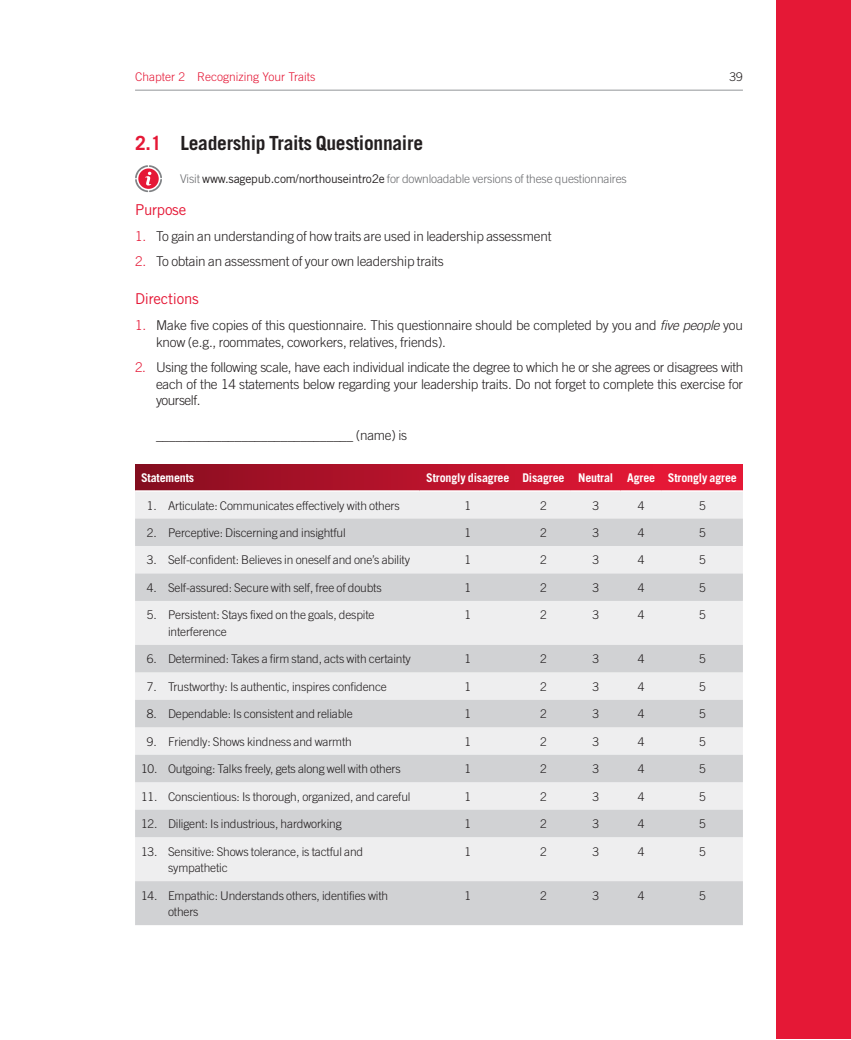
<style>
.page{position:relative;width:851px;height:1040px;background:#fff}
.page>*{position:absolute;margin:0;border:0;box-sizing:border-box;transform-origin:0 0}
.Application_Title{font:700 19.5px "Trade Gothic";letter-spacing:-.015em;color:#231f20}
.Application_Head{font:15px "Trade Gothic";letter-spacing:-.015em;color:#e51836}
.Application_NL{font:300 13.5px/16.5px "Trade Gothic";letter-spacing:-.015em;color:#231f20}
.Table_Text{font:300 12px/16.5px "Trade Gothic";letter-spacing:-.015em;color:#231f20}
.Multimedia_text{font:300 12px "Trade Gothic";letter-spacing:-.015em;color:#6c6d70}
.Table_Text-2{font:700 12px "Trade Gothic";letter-spacing:-.015em;color:#fff}
.recto_chapter_title{font:300 12px "Trade Gothic";color:#e51836}
.page_number{font:300 12px "Trade Gothic";color:#231f20}
.s1{color:#e51836}
.s2{font-weight:400;color:#231f20}
.s3{font-style:italic}
</style>
<div class="page">
<hr style="left:135px;top:90px;width:607px;height:1px;background:#939598">
<div style="left:775px;top:1px;width:75px;height:1038px;background:#e51836"></div>
<div style="left:135px;top:464px;width:607px;height:27px;background:linear-gradient(to right,#870e20,#f01939)"></div>
<div style="left:135px;top:492px;width:607px;height:26px;background:#eeeeef"></div>
<svg style="left:135px;top:518px;width:607px;height:407px;background:#dfdfe1"></svg>
<hr style="left:135px;top:490px;width:284px;height:2px;background:#fff">
<hr style="left:419px;top:490px;width:97px;height:2px;background:#fff">
<hr style="left:516px;top:490px;width:55px;height:2px;background:#fff">
<hr style="left:571px;top:490px;width:49px;height:2px;background:#fff">
<hr style="left:620px;top:490px;width:41px;height:2px;background:#fff">
<hr style="left:662px;top:490px;width:80px;height:2px;background:#fff">
<svg style="left:135px;top:165px;width:27px;height:27px"></svg>
<p class="recto_chapter_title" style="left:135px;top:70px;width:182px">Chapter 2 Recognizing Your Traits</p>
<p class="page_number" style="left:729px;top:70px;width:15px">39</p>
<p class="Application_Title" style="left:135px;top:131px;width:289px"><span class="s1">2.1</span> Leadership Traits Questionnaire</p>
<p class="Multimedia_text" style="left:180px;top:172px;width:448px">Visit <span class="s2">www.sagepub.com/northouseintro2e</span> for downloadable versions of these questionnaires</p>
<p class="Application_Head" style="left:135px;top:200px;width:53px">Purpose</p>
<p class="Application_NL" style="left:135px;top:228px;width:418px"><span class="s1">1.</span> To gain an understanding of how traits are used in leadership assessment</p>
<p class="Application_NL" style="left:135px;top:253px;width:310px"><span class="s1">2.</span> To obtain an assessment of your own leadership traits</p>
<p class="Application_Head" style="left:135px;top:289px;width:65px">Directions</p>
<p class="Application_NL" style="left:156px;top:317px;width:588px;text-indent:-21px"><span class="s1">1.</span> Make five copies of this questionnaire. This questionnaire should be completed by you and <span class="s3">five people</span> you know (e.g., roommates, coworkers, relatives, friends).</p>
<p class="Application_NL" style="left:156px;top:359px;width:589px;text-align:justify;text-indent:-21px"><span class="s1">2.</span> Using the following scale, have each individual indicate the degree to which he or she agrees or disagrees with each of the 14 statements below regarding your leadership traits. Do not forget to complete this exercise for yourself.</p>
<p class="Application_NL" style="left:156px;top:426px;width:253px">______________________________ (name) is</p>
<p class="Table_Text-2" style="left:141px;top:470px;width:55px">Statements</p>
<p class="Table_Text-2" style="left:426px;top:470px;width:85px">Strongly disagree</p>
<p class="Table_Text-2" style="left:522px;top:470px;width:44px">Disagree</p>
<p class="Table_Text-2" style="left:578px;top:470px;width:36px">Neutral</p>
<p class="Table_Text-2" style="left:627px;top:470px;width:29px">Agree</p>
<p class="Table_Text-2" style="left:668px;top:470px;width:70px">Strongly agree</p>
<p class="Table_Text" style="left:147px;top:497px;width:254px">1. Articulate: Communicates effectively with others</p>
<p class="Table_Text" style="left:464px;top:497px;width:8px">1</p>
<p class="Table_Text" style="left:540px;top:497px;width:8px">2</p>
<p class="Table_Text" style="left:592px;top:497px;width:8px">3</p>
<p class="Table_Text" style="left:637px;top:497px;width:8px">4</p>
<p class="Table_Text" style="left:699px;top:497px;width:8px">5</p>
<p class="Table_Text" style="left:147px;top:524px;width:200px">2. Perceptive: Discerning and insightful</p>
<p class="Table_Text" style="left:464px;top:524px;width:8px">1</p>
<p class="Table_Text" style="left:540px;top:524px;width:8px">2</p>
<p class="Table_Text" style="left:592px;top:524px;width:8px">3</p>
<p class="Table_Text" style="left:637px;top:524px;width:8px">4</p>
<p class="Table_Text" style="left:699px;top:524px;width:8px">5</p>
<p class="Table_Text" style="left:147px;top:552px;width:265px">3. Self-confident: Believes in oneself and one’s ability</p>
<p class="Table_Text" style="left:464px;top:552px;width:8px">1</p>
<p class="Table_Text" style="left:540px;top:552px;width:8px">2</p>
<p class="Table_Text" style="left:592px;top:552px;width:8px">3</p>
<p class="Table_Text" style="left:637px;top:552px;width:8px">4</p>
<p class="Table_Text" style="left:699px;top:552px;width:8px">5</p>
<p class="Table_Text" style="left:147px;top:579px;width:236px">4. Self-assured: Secure with self, free of doubts</p>
<p class="Table_Text" style="left:464px;top:579px;width:8px">1</p>
<p class="Table_Text" style="left:540px;top:579px;width:8px">2</p>
<p class="Table_Text" style="left:592px;top:579px;width:8px">3</p>
<p class="Table_Text" style="left:637px;top:579px;width:8px">4</p>
<p class="Table_Text" style="left:699px;top:579px;width:8px">5</p>
<p class="Table_Text" style="left:168px;top:606px;width:208px;text-indent:-21px">5. Persistent: Stays fixed on the goals, despite interference</p>
<p class="Table_Text" style="left:464px;top:606px;width:8px">1</p>
<p class="Table_Text" style="left:540px;top:606px;width:8px">2</p>
<p class="Table_Text" style="left:592px;top:606px;width:8px">3</p>
<p class="Table_Text" style="left:637px;top:606px;width:8px">4</p>
<p class="Table_Text" style="left:699px;top:606px;width:8px">5</p>
<p class="Table_Text" style="left:147px;top:650px;width:265px">6. Determined: Takes a firm stand, acts with certainty</p>
<p class="Table_Text" style="left:464px;top:650px;width:8px">1</p>
<p class="Table_Text" style="left:540px;top:650px;width:8px">2</p>
<p class="Table_Text" style="left:592px;top:650px;width:8px">3</p>
<p class="Table_Text" style="left:637px;top:650px;width:8px">4</p>
<p class="Table_Text" style="left:699px;top:650px;width:8px">5</p>
<p class="Table_Text" style="left:147px;top:678px;width:241px">7. Trustworthy: Is authentic, inspires confidence</p>
<p class="Table_Text" style="left:464px;top:678px;width:8px">1</p>
<p class="Table_Text" style="left:540px;top:678px;width:8px">2</p>
<p class="Table_Text" style="left:592px;top:678px;width:8px">3</p>
<p class="Table_Text" style="left:637px;top:678px;width:8px">4</p>
<p class="Table_Text" style="left:699px;top:678px;width:8px">5</p>
<p class="Table_Text" style="left:147px;top:705px;width:207px">8. Dependable: Is consistent and reliable</p>
<p class="Table_Text" style="left:464px;top:705px;width:8px">1</p>
<p class="Table_Text" style="left:540px;top:705px;width:8px">2</p>
<p class="Table_Text" style="left:592px;top:705px;width:8px">3</p>
<p class="Table_Text" style="left:637px;top:705px;width:8px">4</p>
<p class="Table_Text" style="left:699px;top:705px;width:8px">5</p>
<p class="Table_Text" style="left:147px;top:733px;width:206px">9. Friendly: Shows kindness and warmth</p>
<p class="Table_Text" style="left:464px;top:733px;width:8px">1</p>
<p class="Table_Text" style="left:540px;top:733px;width:8px">2</p>
<p class="Table_Text" style="left:592px;top:733px;width:8px">3</p>
<p class="Table_Text" style="left:637px;top:733px;width:8px">4</p>
<p class="Table_Text" style="left:699px;top:733px;width:8px">5</p>
<p class="Table_Text" style="left:141px;top:760px;width:261px">10. Outgoing: Talks freely, gets along well with others</p>
<p class="Table_Text" style="left:464px;top:760px;width:8px">1</p>
<p class="Table_Text" style="left:540px;top:760px;width:8px">2</p>
<p class="Table_Text" style="left:592px;top:760px;width:8px">3</p>
<p class="Table_Text" style="left:637px;top:760px;width:8px">4</p>
<p class="Table_Text" style="left:699px;top:760px;width:8px">5</p>
<p class="Table_Text" style="left:141px;top:788px;width:271px">11. Conscientious: Is thorough, organized, and careful</p>
<p class="Table_Text" style="left:464px;top:788px;width:8px">1</p>
<p class="Table_Text" style="left:540px;top:788px;width:8px">2</p>
<p class="Table_Text" style="left:592px;top:788px;width:8px">3</p>
<p class="Table_Text" style="left:637px;top:788px;width:8px">4</p>
<p class="Table_Text" style="left:699px;top:788px;width:8px">5</p>
<p class="Table_Text" style="left:141px;top:815px;width:202px">12. Diligent: Is industrious, hardworking</p>
<p class="Table_Text" style="left:464px;top:815px;width:8px">1</p>
<p class="Table_Text" style="left:540px;top:815px;width:8px">2</p>
<p class="Table_Text" style="left:592px;top:815px;width:8px">3</p>
<p class="Table_Text" style="left:637px;top:815px;width:8px">4</p>
<p class="Table_Text" style="left:699px;top:815px;width:8px">5</p>
<p class="Table_Text" style="left:168px;top:843px;width:197px;text-indent:-27px">13. Sensitive: Shows tolerance, is tactful and sympathetic</p>
<p class="Table_Text" style="left:464px;top:843px;width:8px">1</p>
<p class="Table_Text" style="left:540px;top:843px;width:8px">2</p>
<p class="Table_Text" style="left:592px;top:843px;width:8px">3</p>
<p class="Table_Text" style="left:637px;top:843px;width:8px">4</p>
<p class="Table_Text" style="left:699px;top:843px;width:8px">5</p>
<p class="Table_Text" style="left:168px;top:887px;width:222px;text-indent:-27px">14. Empathic: Understands others, identifies with others</p>
<p class="Table_Text" style="left:464px;top:887px;width:8px">1</p>
<p class="Table_Text" style="left:540px;top:887px;width:8px">2</p>
<p class="Table_Text" style="left:592px;top:887px;width:8px">3</p>
<p class="Table_Text" style="left:637px;top:887px;width:8px">4</p>
<p class="Table_Text" style="left:699px;top:887px;width:8px">5</p>
</div>
